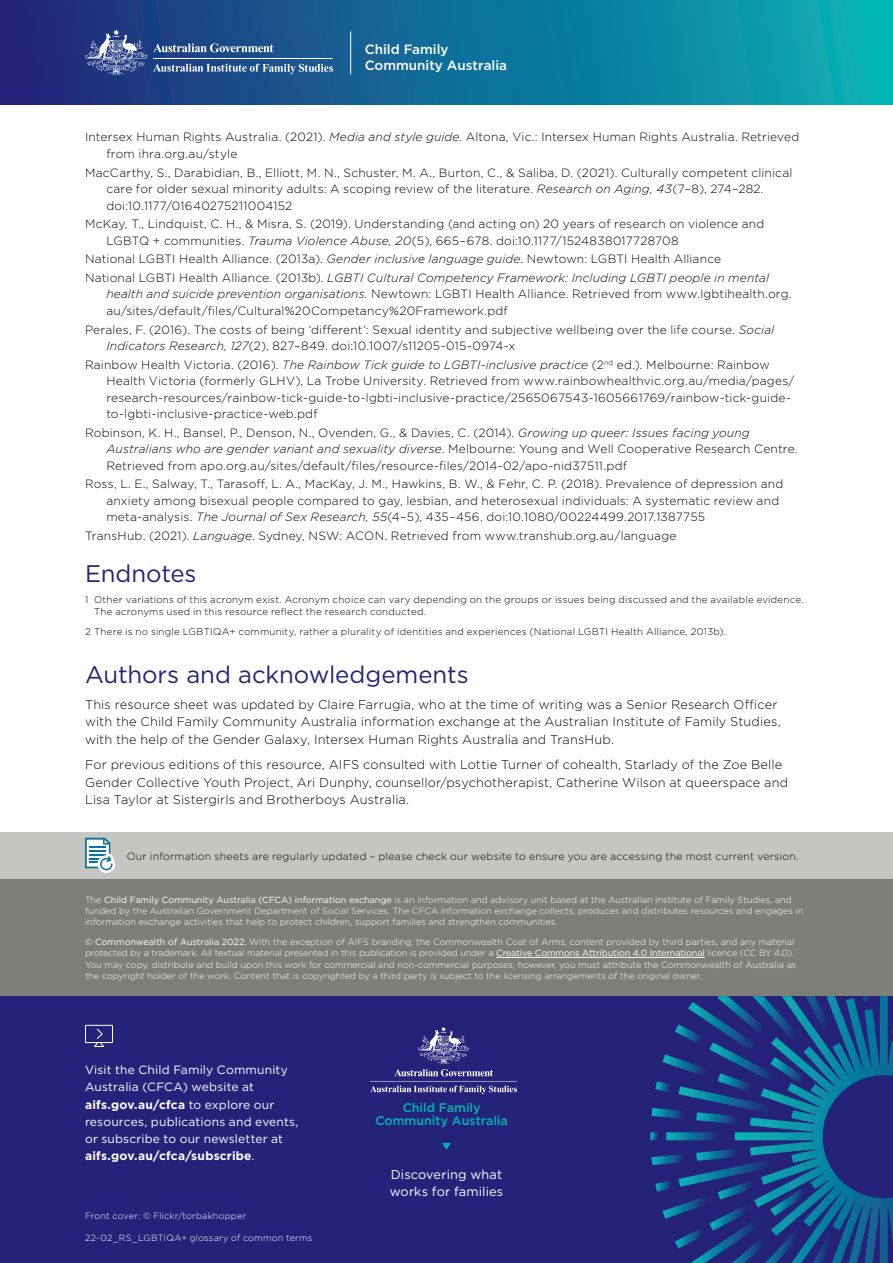
<style>
.page{position:relative;width:893px;height:1263px;background:#fff}
.page>*{position:absolute;margin:0;border:0;box-sizing:border-box;transform-origin:0 0}
.Heading_1{font:24px "Gotham";letter-spacing:-.005em;color:#252279}
.t1{font:500 13.35px/15.1px "Gotham";color:#fff}
.Body_Text{font:300 12.75px/17.2px "Gotham";letter-spacing:.01em;color:#060802}
.t2{font:12.75px/17.2px "Gotham";letter-spacing:.01em;color:#fff}
.t3{font:500 12.45px/12.9px "Gotham";color:#00b6b5;text-align:center}
.References{font:300 12px/16.5px "Gotham";letter-spacing:.015em;color:#060802}
.t4{font:12px/17.2px "Gotham";letter-spacing:.015em;color:#fff}
.t5{font:300 10.5px "Gotham";letter-spacing:.02em;color:#060802}
.Footnote{font:300 9.75px/12px "Gotham";letter-spacing:.02em;color:#060802}
.t6{font:300 9px/11.2px "Gotham";color:#fff}
.t7{font:300 9px "Gotham";letter-spacing:.025em;color:#fff}
.s1{font-style:italic}
.s2{font-weight:400}
.s3{font-weight:700}
</style>
<div class="page">
<div style="left:0;top:996px;width:893px;height:267px;background:#252279"></div>
<div style="left:0;top:878px;width:893px;height:118px;background:#7d7f78"></div>
<div style="left:0;top:832px;width:893px;height:46px;background:#c5c6c1"></div>
<svg style="left:85px;top:1024px;width:28px;height:23px"></svg>
<svg style="left:650px;top:996px;width:243px;height:267px"></svg>
<hr style="left:496px;top:957px;width:209px;height:1px;background:#fff">
<svg style="left:442px;top:1143px;width:9px;height:6px"></svg>
<svg style="left:370px;top:1027px;width:147px;height:67px"></svg>
<svg style="left:85px;top:838px;width:30px;height:35px"></svg>
<div style="left:0;top:0;width:893px;height:104px;background:linear-gradient(to right,#212579,#04b1b5)"></div>
<svg style="left:153px;top:43px;width:120px;height:9px"></svg>
<svg style="left:85px;top:29px;width:62px;height:46px;background:#51649c"></svg>
<hr style="left:153px;top:58px;width:180px;height:1px;background:#fff">
<svg style="left:153px;top:64px;width:180px;height:10px;background:#5a7eaa"></svg>
<hr style="left:350px;top:31px;width:1px;height:43px;background:#fff">
<p class="t1" style="left:365px;top:42px;width:144px">Child Family<br>Community Australia</p>
<p class="References" style="left:106px;top:129px;width:694px;text-indent:-21px">Intersex Human Rights Australia. (2021). <span class="s1">Media and style guide</span>. Altona, Vic.: Intersex Human Rights Australia. Retrieved from ihra.org.au/style</p>
<p class="References" style="left:106px;top:164px;width:688px;text-indent:-21px">MacCarthy, S., Darabidian, B., Elliott, M. N., Schuster, M. A., Burton, C., &amp; Saliba, D. (2021). Culturally competent clinical care for older sexual minority adults: A scoping review of the literature. <span class="s1">Research on Aging, 43</span>(7–8), 274–282. doi:10.1177/01640275211004152</p>
<p class="References" style="left:106px;top:215px;width:660px;text-indent:-21px">McKay, T., Lindquist, C. H., &amp; Misra, S. (2019). Understanding (and acting on) 20 years of research on violence and<br>LGBTQ + communities. <span class="s1">Trauma Violence Abuse, 20</span>(5), 665–678. doi:10.1177/1524838017728708</p>
<p class="References" style="left:85px;top:250px;width:638px">National LGBTI Health Alliance. (2013a). <span class="s1">Gender inclusive language guide</span>. Newtown: LGBTI Health Alliance</p>
<p class="References" style="left:106px;top:269px;width:687px;text-indent:-21px">National LGBTI Health Alliance. (2013b). <span class="s1">LGBTI Cultural Competency Framework: Including LGBTI people in mental health and suicide prevention organisations</span>. Newtown: LGBTI Health Alliance. Retrieved from www.lgbtihealth.org. au/sites/default/files/Cultural%20Competancy%20Framework.pdf</p>
<p class="References" style="left:106px;top:321px;width:669px;text-indent:-21px">Perales, F. (2016). The costs of being ‘different’: Sexual identity and subjective wellbeing over the life course. <span class="s1">Social<br>Indicators Research, 127</span>(2), 827–849. doi:10.1007/s11205-015-0974-x</p>
<p class="References" style="left:106px;top:356px;width:690px;text-indent:-21px">Rainbow Health Victoria. (2016). <span class="s1">The Rainbow Tick guide to LGBTI-inclusive practice</span> (2<sup>nd</sup> ed.). Melbourne: Rainbow Health Victoria (formerly GLHV), La Trobe University. Retrieved from www.rainbowhealthvic.org.au/media/pages/ research-resources/rainbow-tick-guide-to-lgbti-inclusive-practice/2565067543-1605661769/rainbow-tick-guide&shy;to-lgbti-inclusive-practice-web.pdf</p>
<p class="References" style="left:106px;top:424px;width:693px;text-indent:-21px">Robinson, K. H., Bansel, P., Denson, N., Ovenden, G., &amp; Davies, C. (2014). <span class="s1">Growing up queer: Issues facing young<br>Australians who are gender variant and sexuality diverse</span>. Melbourne: Young and Well Cooperative Research Centre.<br>Retrieved from apo.org.au/sites/default/files/resource-files/2014-02/apo-nid37511.pdf</p>
<p class="References" style="left:106px;top:476px;width:678px;text-indent:-21px">Ross, L. E., Salway, T., Tarasoff, L. A., MacKay, J. M., Hawkins, B. W., &amp; Fehr, C. P. (2018). Prevalence of depression and anxiety among bisexual people compared to gay, lesbian, and heterosexual individuals: A systematic review and meta-analysis. <span class="s1">The Journal of Sex Research, 55</span>(4–5), 435–456. doi:10.1080/00224499.2017.1387755</p>
<p class="References" style="left:85px;top:527px;width:593px">TransHub. (2021). <span class="s1">Language</span>. Sydney, NSW: ACON. Retrieved from www.transhub.org.au/language</p>
<p class="Heading_1" style="left:85px;top:558px;width:113px">Endnotes</p>
<p class="Footnote" style="left:94px;top:593px;width:711px;text-indent:-9px">1 Other variations of this acronym exist. Acronym choice can vary depending on the groups or issues being discussed and the available evidence.<br>The acronyms used in this resource reflect the research conducted.</p>
<p class="Footnote" style="left:85px;top:625px;width:642px">2 There is no single LGBTIQA+ community, rather a plurality of identities and experiences (National LGBTI Health Alliance, 2013b).</p>
<p class="Heading_1" style="left:85px;top:659px;width:385px">Authors and acknowledgements</p>
<p class="Body_Text" style="left:85px;top:695px;width:697px">This resource sheet was updated by Claire Farrugia, who at the time of writing was a Senior Research Officer with the Child Family Community Australia information exchange at the Australian Institute of Family Studies, with the help of the Gender Galaxy, Intersex Human Rights Australia and TransHub.</p>
<p class="Body_Text" style="left:85px;top:756px;width:705px">For previous editions of this resource, AIFS consulted with Lottie Turner of cohealth, Starlady of the Zoe Belle<br>Gender Collective Youth Project, Ari Dunphy, counsellor/psychotherapist, Catherine Wilson at queerspace and<br>Lisa Taylor at Sistergirls and Brotherboys Australia.</p>
<p class="t5" style="left:127px;top:849px;width:673px">Our information sheets are regularly updated – please check our website to ensure you are accessing the most current version.</p>
<p class="t6" style="left:85px;top:894px;width:720px">The <span class="s2">Child Family Community Australia (CFCA) information exchange</span> is an information and advisory unit based at the Australian Institute of Family Studies, and funded by the Australian Government Department of Social Services. The CFCA information exchange collects, produces and distributes resources and engages in information exchange activities that help to protect children, support families and strengthen communities.</p>
<p class="t6" style="left:85px;top:936px;width:713px"><span class="s2">© Commonwealth of Australia 2022.</span> With the exception of AIFS branding, the Commonwealth Coat of Arms, content provided by third parties, and any material protected by a trademark. All textual material presented in this publication is provided under a <span class="s2">Creative Commons Attribution 4.0 International</span> licence (CC BY 4.0).<br>You may copy, distribute and build upon this work for commercial and non-commercial purposes; however, you must attribute the Commonwealth of Australia as the copyright holder of the work. Content that is copyrighted by a third party is subject to the licensing arrangements of the original owner.</p>
<p class="t4" style="left:85px;top:1061px;width:215px">Visit the Child Family Community<br>Australia (CFCA) website at <span class="s3">aifs.gov.au/cfca</span> to explore our resources, publications and events, or subscribe to our newsletter at <span class="s3">aifs.gov.au/cfca/subscribe</span>.</p>
<p class="t7" style="left:85px;top:1210px;width:163px">Front cover: © Flickr/torbakhopper</p>
<p class="t7" style="left:85px;top:1232px;width:229px">22-02_RS_LGBTIQA+ glossary of common terms</p>
<p class="t3" style="left:375px;top:1101px;width:134px">Child Family<br>Community Australia</p>
<p class="t2" style="left:390px;top:1165px;width:115px">Discovering what works for families</p>
</div>
